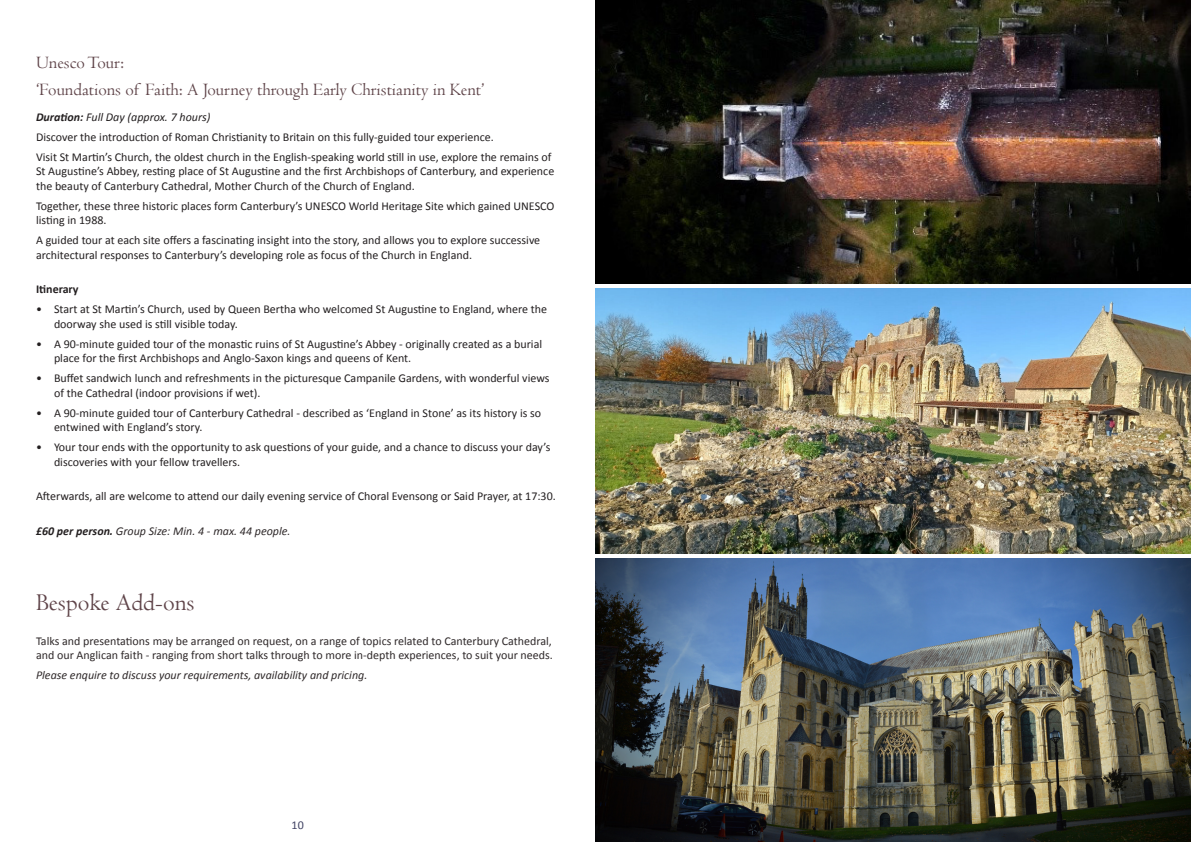
<style>
.page{position:relative;width:1191px;height:842px;background:#fff}
.page>*{position:absolute;margin:0;border:0;box-sizing:border-box;transform-origin:0 0}
.t1{font:25px "Centaur";color:#5f4449}
.t2{font:18px "Centaur";color:#5f4449}
.t3{font:12px/14.4px "Calibri";color:#231f20}
.t4{font:12px/14.4px "Calibri";color:#2f292a}
.t5{font:italic 12px "Calibri";color:#2f292a}
.t6{font:italic 12px "Calibri";color:#231f20}
.t7{font:700 12px "Calibri";color:#231f20}
.A_Head{font:12px "Calibri";color:#404263}
.s1{font-weight:700}
.s2{font-weight:700;color:#231f20}
</style>
<div class="page">
<img style="left:595px;top:0;width:596px;height:283px">
<img style="left:595px;top:558px;width:596px;height:284px">
<img style="left:595px;top:288px;width:596px;height:265px">
<p class="t2" style="left:36px;top:51px;width:89px">Unesco Tour:</p>
<p class="t2" style="left:36px;top:79px;width:450px">‘Foundations of Faith: A Journey through Early Christianity in Kent’</p>
<p class="t6" style="left:36px;top:109px;width:176px"><span class="s1">Duration:</span> Full Day (approx. 7 hours)</p>
<p class="t3" style="left:36px;top:129px;width:459px">Discover the introduction of Roman Christianity to Britain on this fully-guided tour experience.</p>
<p class="t3" style="left:36px;top:149px;width:520px">Visit St Martin’s Church, the oldest church in the English-speaking world still in use, explore the remains of<br>St Augustine’s Abbey, resting place of St Augustine and the first Archbishops of Canterbury, and experience the beauty of Canterbury Cathedral, Mother Church of the Church of England.</p>
<p class="t3" style="left:36px;top:198px;width:520px">Together, these three historic places form Canterbury’s UNESCO World Heritage Site which gained UNESCO listing in 1988.</p>
<p class="t3" style="left:36px;top:233px;width:506px">A guided tour at each site offers a fascinating insight into the story, and allows you to explore successive architectural responses to Canterbury’s developing role as focus of the Church in England.</p>
<p class="t7" style="left:36px;top:281px;width:44px">Itinerary</p>
<p class="t3" style="left:54px;top:302px;width:494px;text-indent:-18px">• Start at St Martin’s Church, used by Queen Bertha who welcomed St Augustine to England, where the doorway she used is still visible today.</p>
<p class="t3" style="left:54px;top:336px;width:490px;text-indent:-18px">• A 90-minute guided tour of the monastic ruins of St Augustine’s Abbey - originally created as a burial place for the first Archbishops and Anglo-Saxon kings and queens of Kent.</p>
<p class="t3" style="left:54px;top:371px;width:497px;text-indent:-18px">• Buffet sandwich lunch and refreshments in the picturesque Campanile Gardens, with wonderful views of the Cathedral (indoor provisions if wet).</p>
<p class="t3" style="left:54px;top:405px;width:489px;text-indent:-18px">• A 90-minute guided tour of Canterbury Cathedral - described as ‘England in Stone’ as its history is so entwined with England’s story.</p>
<p class="t3" style="left:54px;top:440px;width:498px;text-indent:-18px">• Your tour ends with the opportunity to ask questions of your guide, and a chance to discuss your day’s discoveries with your fellow travellers.</p>
<p class="t3" style="left:36px;top:488px;width:521px">Afterwards, all are welcome to attend our daily evening service of Choral Evensong or Said Prayer, at 17:30.</p>
<p class="t5" style="left:36px;top:522px;width:256px"><span class="s2">£60 per person.</span> Group Size: Min. 4 - max. 44 people.</p>
<p class="t1" style="left:36px;top:587px;width:160px">Bespoke Add-ons</p>
<p class="t4" style="left:36px;top:633px;width:518px">Talks and presentations may be arranged on request, on a range of topics related to Canterbury Cathedral, and our Anglican faith - ranging from short talks through to more in-depth experiences, to suit your needs.</p>
<p class="t5" style="left:36px;top:667px;width:333px">Please enquire to discuss your requirements, availability and pricing.</p>
<p class="A_Head" style="left:292px;top:817px;width:14px">10</p>
</div>
